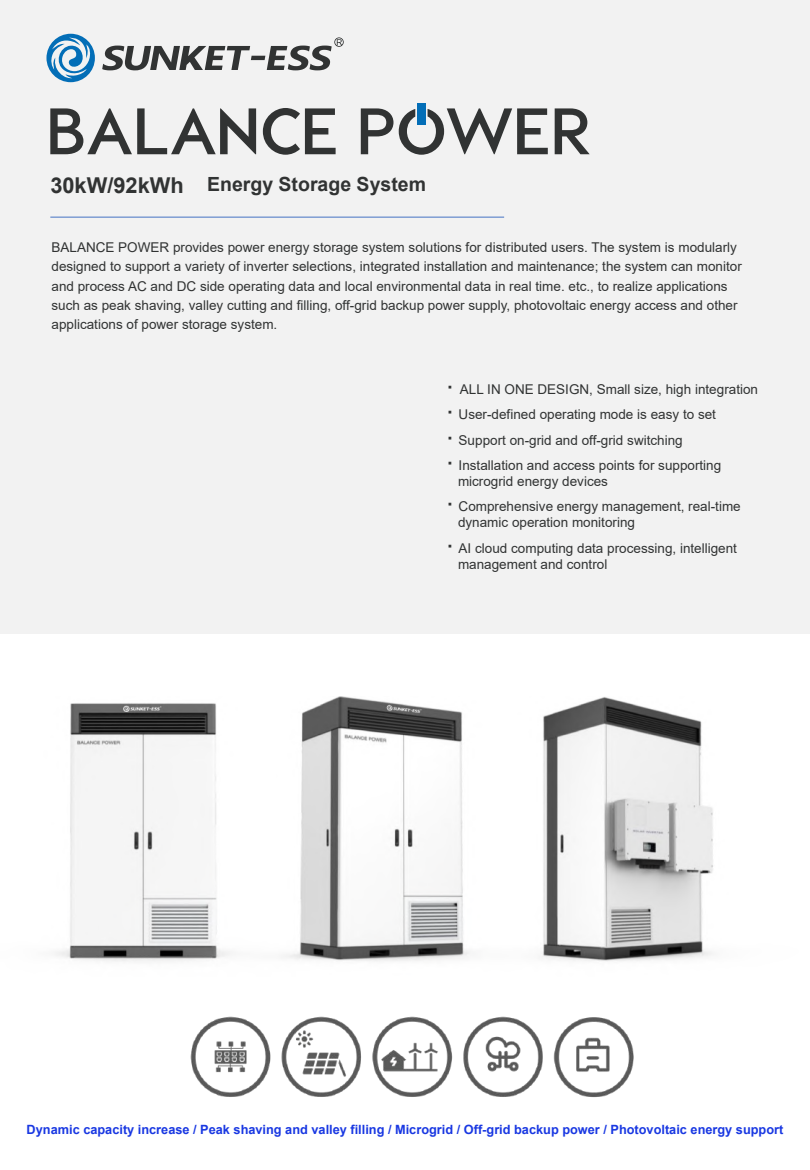
<style>
.page{position:relative;width:810px;height:1170px;background:#fff}
.page>*{position:absolute;margin:0;border:0;box-sizing:border-box;transform-origin:0 0}
.t1{font:700 19.5px "Arial";color:#313333}
.t2{font:13.5px/25.2px "Arial";color:#313333}
.t3{font:700 12.75px "Arial";color:#1938e2}
.s1{font-size:21.9px}
.s2{font-weight:700;font-size:19.5px}
</style>
<div class="page">
<div style="left:0;top:0;width:810px;height:633px;background:#f2f2f2"></div>
<svg style="left:50px;top:108px;width:206px;height:46px"></svg>
<svg style="left:263px;top:108px;width:73px;height:47px"></svg>
<svg style="left:361px;top:108px;width:32px;height:46px"></svg>
<svg style="left:555px;top:108px;width:35px;height:46px"></svg>
<div style="left:417px;top:103px;width:9px;height:21px;background:#036eb7"></div>
<svg style="left:399px;top:108px;width:149px;height:47px"></svg>
<svg style="left:46px;top:34px;width:49px;height:48px"></svg>
<svg style="left:102px;top:37px;width:242px;height:33px"></svg>
<hr style="left:50px;top:217px;width:454px;height:1px;background:#4472c4">
<img style="left:190px;top:1016px;width:444px;height:82px">
<img style="left:55px;top:697px;width:658px;height:265px">
<h1 class="t1" style="left:50px;top:170px;width:377px"><span class="s1">30kW/92kWh</span> Energy Storage System</h1>
<p class="t2" style="left:52px;top:238px;width:692px;line-height:19.2px">BALANCE POWER provides power energy storage system solutions for distributed users. The system is modularly designed to support a variety of inverter selections, integrated installation and maintenance; the system can monitor and process AC and DC side operating data and local environmental data in real time. etc., to realize applications such as peak shaving, valley cutting and filling, off-grid backup power supply, photovoltaic energy access and other applications of power storage system.</p>
<p class="t2" style="left:447px;top:377px;width:313px"><span class="s2">·</span> ALL IN ONE DESIGN, Small size, high integration <span class="s2">·</span> User-defined operating mode is easy to set<br><span class="s2">·</span> Support on-grid and off-grid switching<br><span class="s2">·</span> Installation and access points for supporting</p>
<p class="t2" style="left:447px;top:468px;width:296px;text-indent:11px">microgrid energy devices<br><span class="s2">·</span> Comprehensive energy management, real-time</p>
<p class="t2" style="left:447px;top:510px;width:292px;text-indent:11px">dynamic operation monitoring<br><span class="s2">·</span> AI cloud computing data processing, intelligent</p>
<p class="t2" style="left:458px;top:551px;width:151px">management and control</p>
<p class="t3" style="left:27px;top:1119px;width:758px">Dynamic capacity increase / Peak shaving and valley filling / Microgrid / Off-grid backup power / Photovoltaic energy support</p>
</div>
